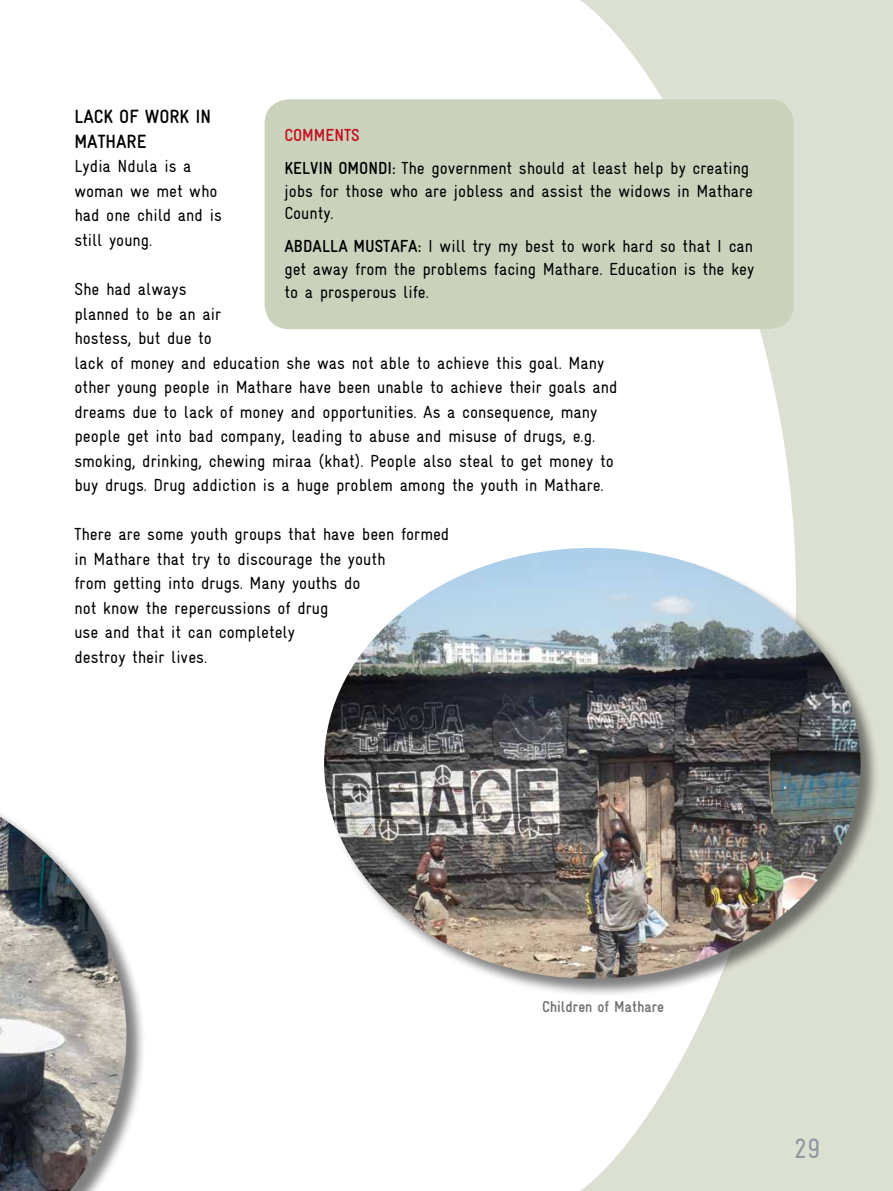
<style>
.page{position:relative;width:893px;height:1191px;background:#fff}
.page>*{position:absolute;margin:0;border:0;box-sizing:border-box;transform-origin:0 0}
.t1{font:28px "Gravur Underline";color:#8f979d}
.t2{font:700 19.25px/24.5px "Gravur Underline";color:#000}
.t3{font:17.5px/24.5px "Gravur Underline";color:#000}
.t4{font:700 17.5px "Gravur Underline";color:#c50e1f}
.t5{font:700 15.75px "Gravur Underline";color:#707172}
.s1{font-weight:700;color:#c50e1f}
.s2{font-weight:700}
</style>
<div class="page">
<svg style="left:548px;top:0;width:345px;height:1191px;fill:#dce0d2"></svg>
<div style="left:324px;top:548px;width:556px;height:450px;background:#000;opacity:.5"></div>
<img style="left:324px;top:548px;width:537px;height:430px">
<div style="left:0;top:763px;width:146px;height:428px;background:#000;opacity:.5"></div>
<img style="left:0;top:816px;width:126px;height:375px">
<div style="left:265px;top:99px;width:529px;height:230px;background:#cad2bc;border-radius:25px"></div>
<p class="t2" style="left:74px;top:105px;width:135px">LACK OF WORK IN<br>MATHARE</p>
<p class="t3" style="left:74px;top:154px;width:149px">Lydia Ndula is a woman we met who had one child and is still young.</p>
<p class="t3" style="left:74px;top:277px;width:545px">She had always<br>planned to be an air<br>hostess, but due to<br>lack of money and education she was not able to achieve this goal. Many other young people in Mathare have been unable to achieve their goals and dreams due to lack of money and opportunities. As a consequence, many people get into bad company, leading to abuse and misuse of drugs, e.g. smoking, drinking, chewing miraa (khat). People also steal to get money to buy drugs. Drug addiction is a huge problem among the youth in Mathare.</p>
<p class="t3" style="left:74px;top:522px;width:377px">There are some youth groups that have been formed in Mathare that try to discourage the youth<br>from getting into drugs. Many youths do<br>not know the repercussions of drug<br>use and that it can completely<br>destroy their lives.</p>
<p class="t3" style="left:284px;top:119px;width:466px;line-height:32.7px;text-indent:50px"><span class="s1">nts<br></span><span class="s2">KELVIN OMONDI:</span> The government should at least help by creating</p>
<p class="t3" style="left:284px;top:179px;width:470px;line-height:22.8px">jobs for those who are jobless and assist the widows in Mathare<br>County.</p>
<p class="t3" style="left:284px;top:235px;width:471px;line-height:22.8px;text-align:justify"><span class="s2">ABDALLA MUSTAFA:</span> I will try my best to work hard so that I can get away from the problems facing Mathare. Education is the key to a prosperous life.</p>
<p class="t4" style="left:284px;top:125px;width:20px">Comme</p>
<p class="t5" style="left:542px;top:998px;width:124px">Children of Mathare</p>
<h1 class="t1" style="left:794px;top:1133px;width:28px">29</h1>
</div>
